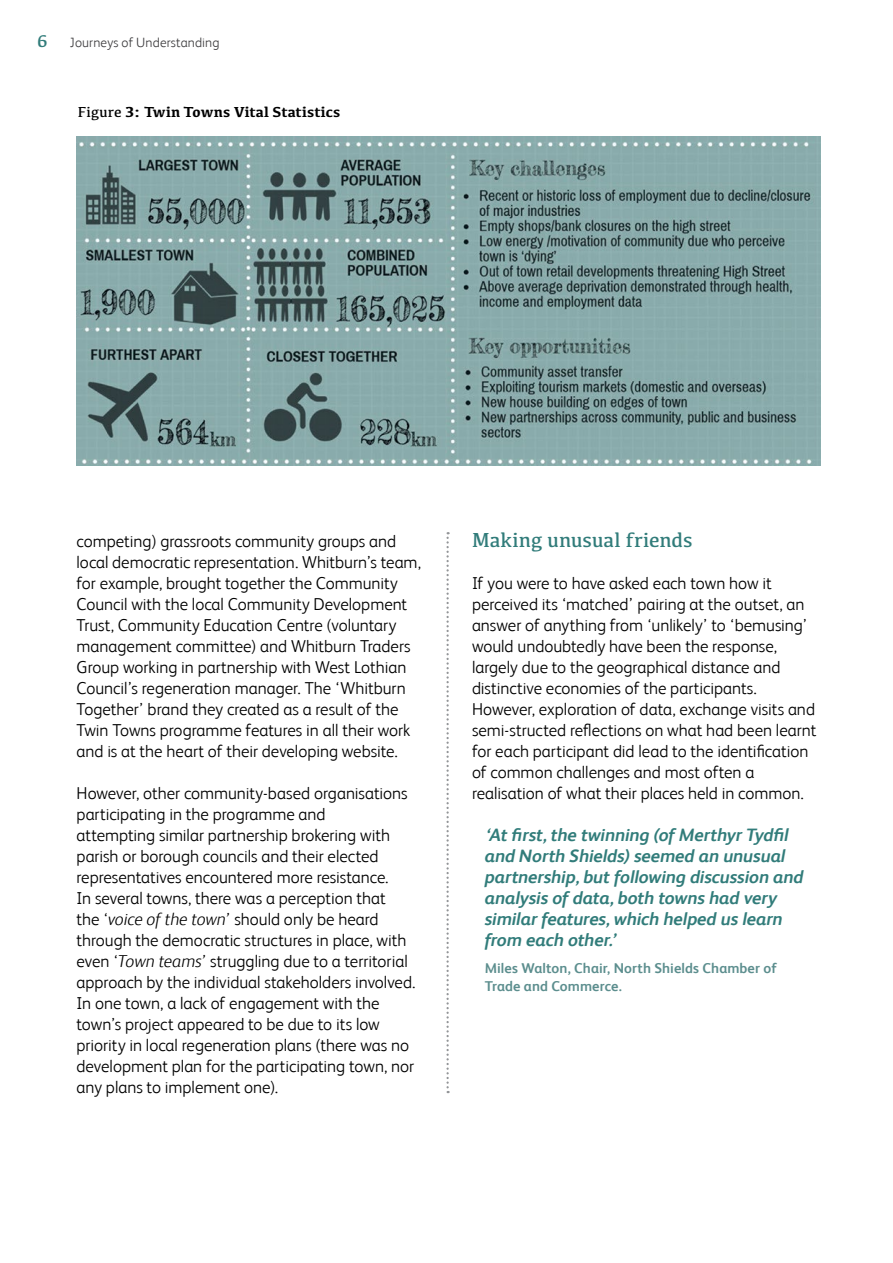
<style>
.page{position:relative;width:893px;height:1263px;background:#fff}
.page>*{position:absolute;margin:0;border:0;box-sizing:border-box;transform-origin:0 0}
.t1{font:21px "Kefa";color:#317c7a}
.t2{font:italic 700 18px/21px "FS Albert";letter-spacing:-.005em;color:#317c7a}
.t3{font:17.55px "Kefa";color:#317c7a}
.t4{font:300 17.25px/21px "FS Albert";color:#000}
.t5{font:700 15px "Kefa";letter-spacing:.005em;color:#000}
.t6{font:700 14.25px/18px "FS Albert";letter-spacing:.005em;color:#5c8e8e}
.t7{font:300 13.5px "FS Albert";letter-spacing:.01em;color:#414042}
.s1{font-weight:400}
.s2{font-style:italic}
</style>
<div class="page">
<svg style="left:446px;top:532px;width:3px;height:561px"></svg>
<img style="left:77px;top:136px;width:743px;height:330px">
<p class="t3" style="left:37px;top:31px;width:12px">6</p>
<p class="t7" style="left:70px;top:35px;width:151px">Journeys of Understanding</p>
<p class="t5" style="left:78px;top:102px;width:264px"><span class="s1">Figure</span> 3: Twin Towns Vital Statistics</p>
<p class="t4" style="left:77px;top:531px;width:346px">competing) grassroots community groups and local democratic representation. Whitburn’s team, for example, brought together the Community Council with the local Community Development Trust, Community Education Centre (voluntary management committee) and Whitburn Traders Group working in partnership with West Lothian Council’s regeneration manager. The ‘Whitburn Together’ brand they created as a result of the Twin Towns programme features in all their work and is at the heart of their developing website.</p>
<p class="t4" style="left:77px;top:782px;width:341px">However, other community-based organisations participating in the programme and<br>attempting similar partnership brokering with parish or borough councils and their elected representatives encountered more resistance.<br>In several towns, there was a perception that<br>the ‘<span class="s2">voice of the town’</span> should only be heard through the democratic structures in place, with even ‘<span class="s2">Town teams’</span> struggling due to a territorial approach by the individual stakeholders involved.<br>In one town, a lack of engagement with the town’s project appeared to be due to its low priority in local regeneration plans (there was no development plan for the participating town, nor any plans to implement one).</p>
<p class="t1" style="left:472px;top:527px;width:222px">Making unusual friends</p>
<p class="t4" style="left:472px;top:573px;width:346px">If you were to have asked each town how it perceived its ‘matched’ pairing at the outset, an answer of anything from ‘unlikely’ to ‘bemusing’ would undoubtedly have been the response, largely due to the geographical distance and distinctive economies of the participants.<br>However, exploration of data, exchange visits and semi-structed reflections on what had been learnt for each participant did lead to the identification of common challenges and most often a realisation of what their places held in common.</p>
<p class="t2" style="left:485px;top:824px;width:320px">‘At first, the twinning (of Merthyr Tydfil and North Shields) seemed an unusual partnership, but following discussion and analysis of data, both towns had very similar features, which helped us learn from each other.’</p>
<p class="t6" style="left:485px;top:959px;width:293px">Miles Walton, Chair, North Shields Chamber of<br>Trade and Commerce.</p>
</div>
